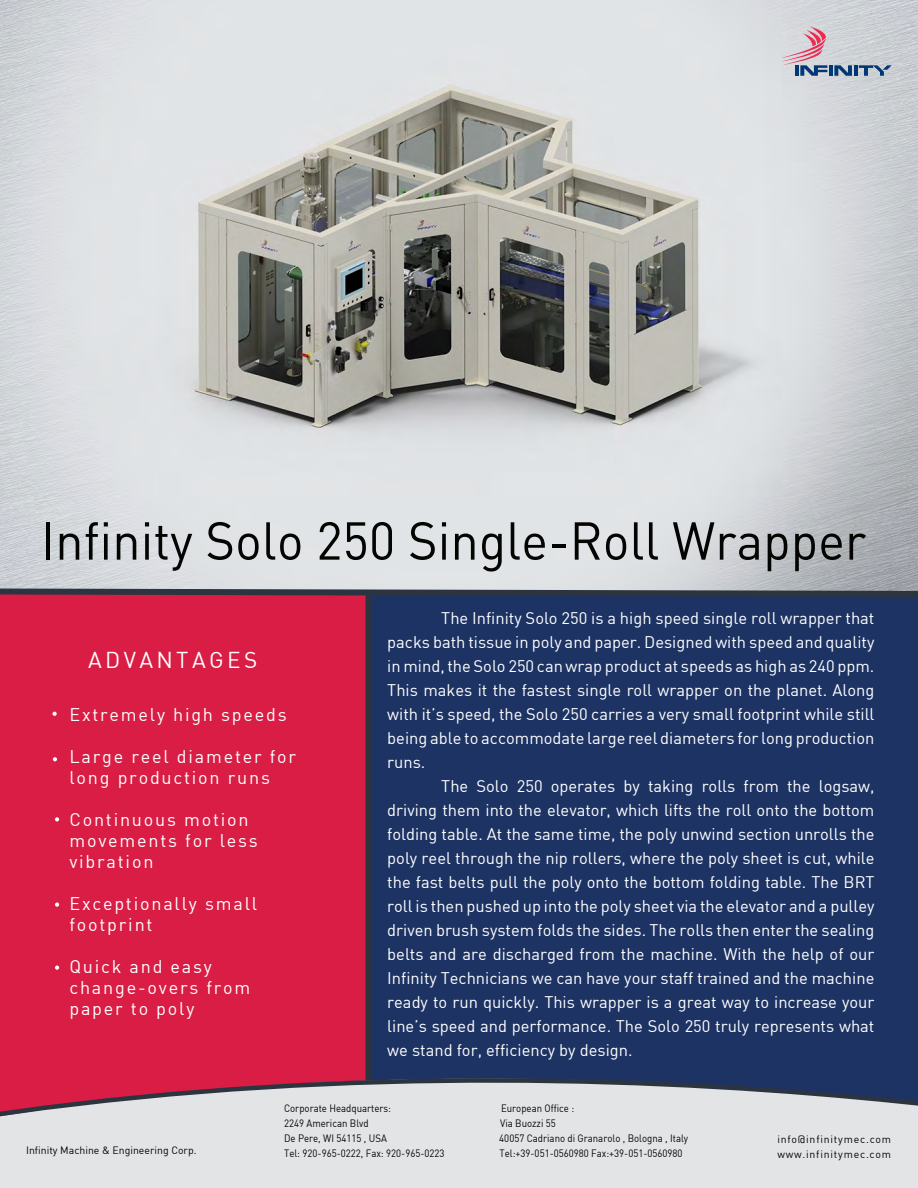
<style>
.page{position:relative;width:918px;height:1188px;background:#fff}
.page>*{position:absolute;margin:0;border:0;box-sizing:border-box;transform-origin:0 0}
.t1{font:52.5px "DIN";color:#040503;scale:.96 1}
.t2{font:22.5px "DIN";letter-spacing:.15em;color:#fff}
.t3{font:18px/21px "DIN";letter-spacing:.1em;color:#fff}
.t4{font:16.5px/24px "DIN";color:#fff;text-align:justify}
.t5{font:10.5px "DIN";color:#040503;scale:.91 1}
.t6{font:10.5px/15px "DIN";letter-spacing:.075em;color:#040503}
.t7{font:10.5px "DIN";color:#040503}
</style>
<div class="page">
<div style="left:304px;top:595px;width:614px;height:534px;background:#1d3364"></div>
<img style="left:0;top:0;width:918px;height:585px">
<div style="left:0;top:594px;width:369px;height:594px;background:#d91d44"></div>
<div style="left:0;top:1128px;width:918px;height:60px;background:#e2e4e5"></div>
<svg style="left:0;top:1036px;width:918px;height:92px"></svg>
<svg style="left:52px;top:712px;width:5px;height:4px"></svg>
<svg style="left:53px;top:757px;width:4px;height:4px"></svg>
<svg style="left:55px;top:903px;width:4px;height:4px"></svg>
<svg style="left:55px;top:966px;width:4px;height:4px"></svg>
<div style="left:365px;top:594px;width:6px;height:487px;background:#2c353f"></div>
<svg style="left:0;top:585px;width:918px;height:15px"></svg>
<svg style="left:55px;top:817px;width:4px;height:4px"></svg>
<svg style="left:781px;top:27px;width:46px;height:49px"></svg>
<hr style="left:829px;top:65px;width:4px;height:11px;background:#013775">
<svg style="left:834px;top:65px;width:18px;height:11px"></svg>
<hr style="left:854px;top:65px;width:4px;height:11px;background:#013775">
<svg style="left:859px;top:65px;width:33px;height:11px"></svg>
<h1 class="t1" style="left:41px;top:508px;width:861px">Infinity Solo 250 Single-Roll Wrapper</h1>
<h2 class="t2" style="left:88px;top:646px;width:171px">ADVANTAGES</h2>
<p class="t3" style="left:69px;top:704px;width:219px">Extremely high speeds</p>
<p class="t3" style="left:69px;top:746px;width:228px">Large reel diameter for long production runs</p>
<p class="t3" style="left:69px;top:809px;width:190px">Continuous motion movements for less vibration</p>
<p class="t3" style="left:69px;top:893px;width:189px">Exceptionally small footprint</p>
<p class="t3" style="left:69px;top:956px;width:183px">Quick and easy change-overs from paper to poly</p>
<p class="t4" style="left:387px;top:605px;width:489px;text-indent:54px">The Infinity Solo 250 is a high speed single roll wrapper that packs bath tissue in poly and paper. Designed with speed and quality in mind, the Solo 250 can wrap product at speeds as high as 240 ppm.<br>This makes it the fastest single roll wrapper on the planet. Along with it’s speed, the Solo 250 carries a very small footprint while still being able to accommodate large reel diameters for long production runs.</p>
<p class="t4" style="left:387px;top:774px;width:489px;text-indent:54px">The Solo 250 operates by taking rolls from the logsaw, driving them into the elevator, which lifts the roll onto the bottom folding table. At the same time, the poly unwind section unrolls the poly reel through the nip rollers, where the poly sheet is cut, while the fast belts pull the poly onto the bottom folding table. The BRT roll is then pushed up into the poly sheet via the elevator and a pulley driven brush system folds the sides. The rolls then enter the sealing belts and are discharged from the machine. With the help of our Infinity Technicians we can have your staff trained and the machine ready to run quickly. This wrapper is a great way to increase your line’s speed and performance. The Solo 250 truly represents what we stand for, efficiency by design.</p>
<p class="t7" style="left:26px;top:1144px;width:172px">Infinity Machine &amp; Engineering Corp.</p>
<p class="t5" style="left:284px;top:1102px;width:119px">Corporate Headquarters:</p>
<p class="t5" style="left:501px;top:1102px;width:82px">European Office :</p>
<p class="t5" style="left:284px;top:1117px;width:94px">2249 American Blvd</p>
<p class="t5" style="left:500px;top:1117px;width:63px">Via Buozzi 55</p>
<p class="t5" style="left:284px;top:1132px;width:115px">De Pere, WI 54115 , USA</p>
<p class="t5" style="left:499px;top:1132px;width:209px">40057 Cadriano di Granarolo , Bologna , Italy</p>
<p class="t5" style="left:284px;top:1147px;width:178px">Tel: 920-965-0222, Fax: 920-965-0223</p>
<p class="t5" style="left:499px;top:1147px;width:203px">Tel:+39-051-0560980 Fax:+39-051-0560980</p>
<p class="t6" style="left:777px;top:1131px;width:115px">info@infinitymec.com www.infinitymec.com</p>
</div>
